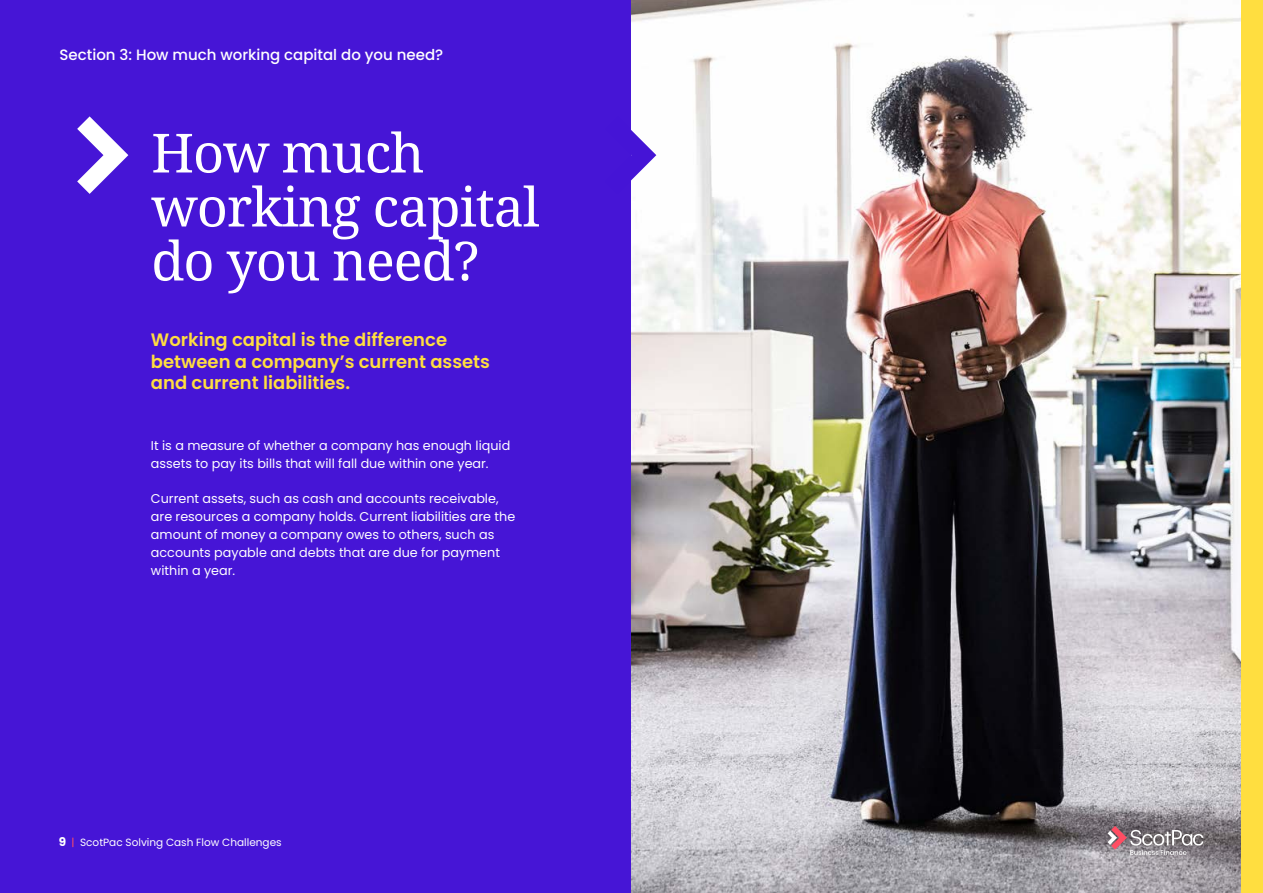
<style>
.page{position:relative;width:1263px;height:893px;background:#4615d6}
.page>*{position:absolute;margin:0;border:0;box-sizing:border-box;transform-origin:0 0}
.t1{font:54px/54px "Noto Serif";letter-spacing:-.02em;color:#fff}
.t2{font:600 18px/21.6px "Poppins";color:#ffde40}
.t3{font:500 15px "Poppins";color:#fff}
.t4{font:12.75px/18px "Poppins";color:#fff}
.t5{font:10.5px "Poppins";color:#fff}
.s1{font-weight:700;font-size:12px}
.s2{color:#ff4d63}
</style>
<div class="page">
<svg style="left:77px;top:116px;width:51px;height:78px"></svg>
<img style="left:631px;top:0;width:611px;height:893px">
<svg style="left:631px;top:116px;width:25px;height:78px"></svg>
<div style="left:1242px;top:0;width:21px;height:893px;background:#ffde40"></div>
<svg style="left:1107px;top:826px;width:96px;height:29px"></svg>
<p class="t3" style="left:60px;top:48px;width:385px">Section 3: How much working capital do you need?</p>
<h1 class="t1" style="left:151px;top:131px;width:390px">How much working capital do you need?</h1>
<h2 class="t2" style="left:151px;top:331px;width:341px">Working capital is the difference between a company’s current assets and current liabilities.</h2>
<p class="t4" style="left:151px;top:436px;width:361px">It is a measure of whether a company has enough liquid assets to pay its bills that will fall due within one year.</p>
<p class="t4" style="left:151px;top:489px;width:366px">Current assets, such as cash and accounts receivable, are resources a company holds. Current liabilities are the amount of money a company owes to others, such as accounts payable and debts that are due for payment within a year.</p>
<p class="t5" style="left:59px;top:836px;width:225px"><span class="s1">9</span> <span class="s2">|</span> ScotPac Solving Cash Flow Challenges</p>
</div>
